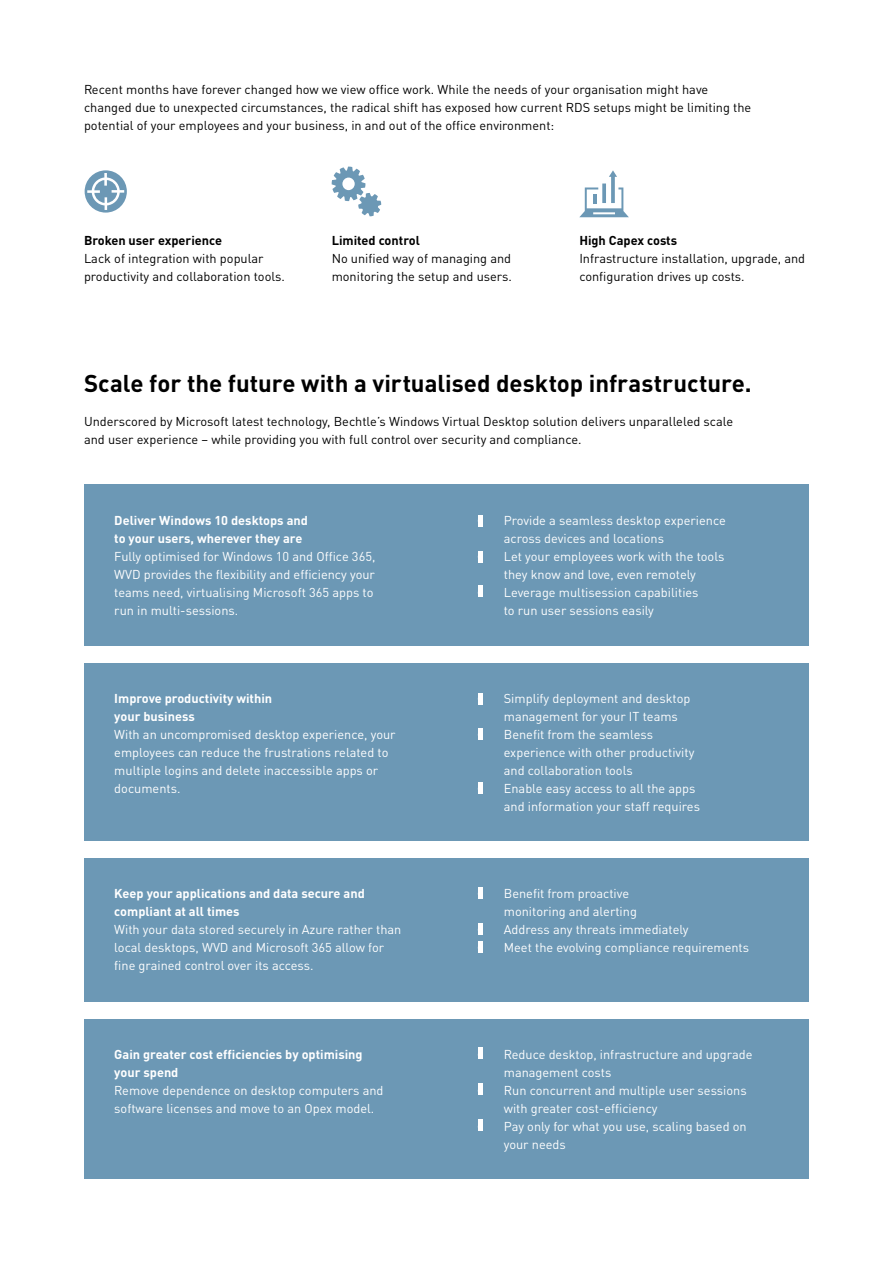
<style>
.page{position:relative;width:893px;height:1263px;background:#fff}
.page>*{position:absolute;margin:0;border:0;box-sizing:border-box;transform-origin:0 0}
.t1{font:700 24px "Bechtle DIN";color:#000}
.t2{font:12.75px/18px "Bechtle DIN";color:#fff}
.t3{font:12.75px/18px "Bechtle DIN";color:#000}
.t4{font:700 12.75px/18px "Bechtle DIN";color:#fff}
.t5{font:700 12.75px "Bechtle DIN";color:#000}
</style>
<div class="page">
<div style="left:84px;top:485px;width:363px;height:161px;background:#6c98b5"></div>
<div style="left:84px;top:663px;width:363px;height:178px;background:#6c98b5"></div>
<div style="left:84px;top:859px;width:363px;height:143px;background:#6c98b5"></div>
<div style="left:84px;top:1019px;width:363px;height:160px;background:#6c98b5"></div>
<div style="left:447px;top:485px;width:362px;height:161px;background:#6c98b5"></div>
<div style="left:447px;top:663px;width:362px;height:178px;background:#6c98b5"></div>
<div style="left:447px;top:859px;width:362px;height:143px;background:#6c98b5"></div>
<div style="left:447px;top:1019px;width:362px;height:160px;background:#6c98b5"></div>
<svg style="left:332px;top:167px;width:49px;height:49px"></svg>
<svg style="left:579px;top:170px;width:50px;height:47px"></svg>
<svg style="left:85px;top:170px;width:42px;height:43px"></svg>
<hr style="left:478px;top:515px;width:4px;height:12px;background:#fff">
<hr style="left:478px;top:693px;width:4px;height:11px;background:#fff">
<hr style="left:478px;top:551px;width:4px;height:11px;background:#fff">
<hr style="left:478px;top:728px;width:4px;height:12px;background:#fff">
<hr style="left:478px;top:887px;width:4px;height:11px;background:#fff">
<hr style="left:478px;top:923px;width:4px;height:11px;background:#fff">
<hr style="left:478px;top:941px;width:4px;height:12px;background:#fff">
<hr style="left:478px;top:1047px;width:4px;height:12px;background:#fff">
<hr style="left:478px;top:1083px;width:4px;height:12px;background:#fff">
<hr style="left:478px;top:1119px;width:4px;height:12px;background:#fff">
<hr style="left:478px;top:585px;width:4px;height:12px;background:#fff">
<hr style="left:478px;top:782px;width:4px;height:11px;background:#fff">
<p class="t3" style="left:84px;top:79px;width:669px">Recent months have forever changed how we view office work. While the needs of your organisation might have changed due to unexpected circumstances, the radical shift has exposed how current RDS setups might be limiting the potential of your employees and your business, in and out of the office environment:</p>
<p class="t5" style="left:84px;top:230px;width:140px">Broken user experience</p>
<p class="t3" style="left:84px;top:248px;width:202px">Lack of integration with popular productivity and collaboration tools.</p>
<p class="t5" style="left:332px;top:230px;width:90px">Limited control</p>
<p class="t3" style="left:332px;top:248px;width:182px">No unified way of managing and monitoring the setup and users.</p>
<p class="t5" style="left:579px;top:230px;width:99px">High Capex costs</p>
<p class="t3" style="left:579px;top:248px;width:227px">Infrastructure installation, upgrade, and configuration drives up costs.</p>
<h1 class="t1" style="left:84px;top:363px;width:669px">Scale for the future with a virtualised desktop infrastructure.</h1>
<p class="t3" style="left:84px;top:411px;width:651px">Underscored by Microsoft latest technology, Bechtle’s Windows Virtual Desktop solution delivers unparalleled scale and user experience – while providing you with full control over security and compliance.</p>
<p class="t4" style="left:114px;top:509px;width:195px">Deliver Windows 10 desktops and to your users, wherever they are</p>
<p class="t2" style="left:114px;top:546px;width:263px">Fully optimised for Windows 10 and Office 365, WVD provides the flexibility and efficiency your teams need, virtualising Microsoft 365 apps to run in multi-sessions.</p>
<p class="t4" style="left:114px;top:688px;width:159px">Improve productivity within your business</p>
<p class="t2" style="left:114px;top:724px;width:283px">With an uncompromised desktop experience, your employees can reduce the frustrations related to multiple logins and delete inaccessible apps or documents.</p>
<p class="t4" style="left:114px;top:883px;width:252px">Keep your applications and data secure and compliant at all times</p>
<p class="t2" style="left:114px;top:919px;width:289px">With your data stored securely in Azure rather than local desktops, WVD and Microsoft 365 allow for fine grained control over its access.</p>
<p class="t4" style="left:114px;top:1044px;width:250px">Gain greater cost efficiencies by optimising your spend</p>
<p class="t2" style="left:114px;top:1080px;width:271px">Remove dependence on desktop computers and software licenses and move to an Opex model.</p>
<p class="t2" style="left:504px;top:510px;width:223px;text-indent:-27px">• Provide a seamless desktop experience across devices and locations</p>
<p class="t2" style="left:477px;top:546px;width:249px;text-align:center">• Let your employees work with the tools they know and love, even remotely</p>
<p class="t2" style="left:504px;top:582px;width:196px;text-indent:-27px">• Leverage multisession capabilities to run user sessions easily</p>
<p class="t2" style="left:504px;top:688px;width:188px;text-indent:-27px">• Simplify deployment and desktop management for your IT teams</p>
<p class="t2" style="left:504px;top:724px;width:192px;text-indent:-27px">• Benefit from the seamless experience with other productivity and collaboration tools</p>
<p class="t2" style="left:504px;top:778px;width:198px;text-indent:-27px">• Enable easy access to all the apps and information your staff requires</p>
<p class="t2" style="left:504px;top:883px;width:135px;text-indent:-27px">• Benefit from proactive monitoring and alerting</p>
<p class="t2" style="left:477px;top:919px;width:213px">• Address any threats immediately</p>
<p class="t2" style="left:477px;top:937px;width:274px">• Meet the evolving compliance requirements</p>
<p class="t2" style="left:504px;top:1044px;width:250px;text-indent:-27px">• Reduce desktop, infrastructure and upgrade management costs</p>
<p class="t2" style="left:504px;top:1080px;width:244px;text-indent:-27px">• Run concurrent and multiple user sessions with greater cost-efficiency</p>
<p class="t2" style="left:504px;top:1116px;width:244px;text-indent:-27px">• Pay only for what you use, scaling based on your needs</p>
</div>
